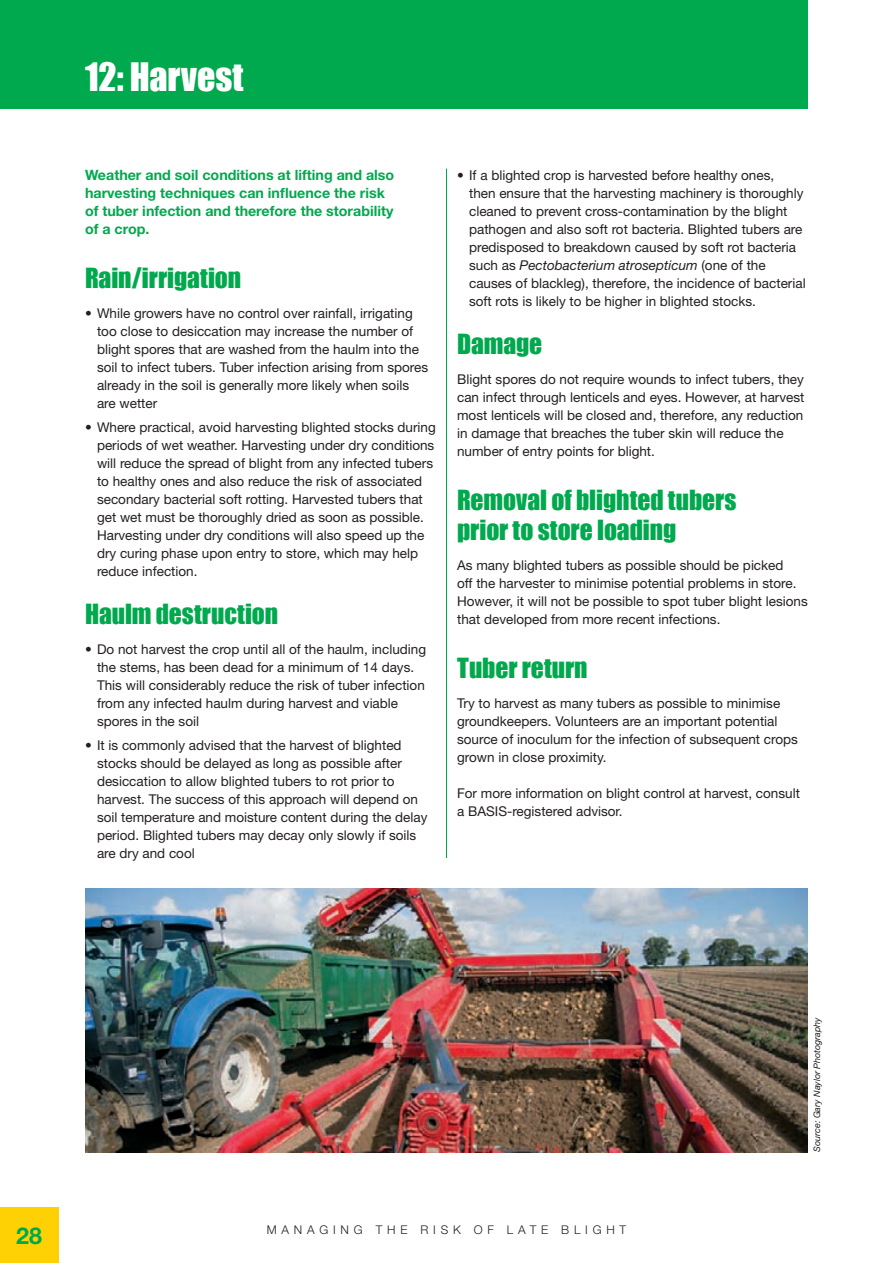
<style>
.page{position:relative;width:893px;height:1263px;background:#fff}
.page>*{position:absolute;margin:0;border:0;box-sizing:border-box;transform-origin:0 0}
.t1{font:36px "Impact";color:#fff}
.t2{font:25.5px/30px "Impact";letter-spacing:-.005em;color:#00a94e}
.t3{font:700 23.25px "Helvetica Neue";color:#00a94e}
.t4{font:700 14.25px/18px "Helvetica Neue";color:#00a94e}
.t5{font:13.5px/18px "Helvetica Neue";color:#231f20}
.t6{font:300 12px "Helvetica Neue";letter-spacing:.4em;color:#231f20}
.t7{font:italic 9px "Helvetica Neue";color:#231f20}
.s1{font-style:italic}
</style>
<div class="page">
<div style="left:0;top:0;width:808px;height:109px;background:#00a94e"></div>
<div style="left:0;top:1208px;width:58px;height:55px;background:#fed105"></div>
<hr style="left:446px;top:169px;width:1px;height:689px;background:#00a94e">
<img style="left:85px;top:888px;width:723px;height:264px">
<h1 class="t1" style="left:85px;top:55px;width:160px">12: Harvest</h1>
<p class="t4" style="left:85px;top:166px;width:311px">Weather and soil conditions at lifting and also harvesting techniques can influence the risk of tuber infection and therefore the storability of a crop.</p>
<h2 class="t2" style="left:85px;top:263px;width:158px">Rain/irrigation</h2>
<p class="t5" style="left:97px;top:304px;width:333px;text-indent:-12px">• While growers have no control over rainfall, irrigating too close to desiccation may increase the number of blight spores that are washed from the haulm into the soil to infect tubers. Tuber infection arising from spores already in the soil is generally more likely when soils are wetter</p>
<p class="t5" style="left:97px;top:418px;width:340px;text-indent:-12px">• Where practical, avoid harvesting blighted stocks during periods of wet weather. Harvesting under dry conditions will reduce the spread of blight from any infected tubers to healthy ones and also reduce the risk of associated secondary bacterial soft rotting. Harvested tubers that get wet must be thoroughly dried as soon as possible.<br>Harvesting under dry conditions will also speed up the dry curing phase upon entry to store, which may help reduce infection.</p>
<h2 class="t2" style="left:85px;top:599px;width:195px">Haulm destruction</h2>
<p class="t5" style="left:97px;top:640px;width:331px;text-indent:-12px">• Do not harvest the crop until all of the haulm, including the stems, has been dead for a minimum of 14 days.<br>This will considerably reduce the risk of tuber infection from any infected haulm during harvest and viable spores in the soil</p>
<p class="t5" style="left:97px;top:736px;width:332px;text-indent:-12px">• It is commonly advised that the harvest of blighted stocks should be delayed as long as possible after desiccation to allow blighted tubers to rot prior to harvest. The success of this approach will depend on soil temperature and moisture content during the delay period. Blighted tubers may decay only slowly if soils are dry and cool</p>
<p class="t5" style="left:469px;top:166px;width:338px;text-indent:-12px">• If a blighted crop is harvested before healthy ones,<br>then ensure that the harvesting machinery is thoroughly cleaned to prevent cross-contamination by the blight pathogen and also soft rot bacteria. Blighted tubers are predisposed to breakdown caused by soft rot bacteria such as <span class="s1">Pectobacterium atrosepticum</span> (one of the causes of blackleg), therefore, the incidence of bacterial soft rots is likely to be higher in blighted stocks.</p>
<h2 class="t2" style="left:457px;top:329px;width:87px">Damage</h2>
<p class="t5" style="left:457px;top:370px;width:349px">Blight spores do not require wounds to infect tubers, they can infect through lenticels and eyes. However, at harvest most lenticels will be closed and, therefore, any reduction in damage that breaches the tuber skin will reduce the number of entry points for blight.</p>
<h2 class="t2" style="left:457px;top:485px;width:281px">Removal of blighted tubers prior to store loading</h2>
<p class="t5" style="left:457px;top:556px;width:352px">As many blighted tubers as possible should be picked<br>off the harvester to minimise potential problems in store.<br>However, it will not be possible to spot tuber blight lesions that developed from more recent infections.</p>
<h2 class="t2" style="left:457px;top:653px;width:132px">Tuber return</h2>
<p class="t5" style="left:457px;top:694px;width:342px">Try to harvest as many tubers as possible to minimise groundkeepers. Volunteers are an important potential source of inoculum for the infection of subsequent crops grown in close proximity.</p>
<p class="t5" style="left:457px;top:784px;width:344px">For more information on blight control at harvest, consult a BASIS-registered advisor.</p>
<p class="t7" style="left:811px;top:1152px;width:136px;rotate:-90deg">Source: Gary Naylor Photography</p>
<h3 class="t3" style="left:16px;top:1222px;width:27px">28</h3>
<p class="t6" style="left:267px;top:1222px;width:361px">MANAGING THE RISK OF LATE BLIGHT</p>
</div>
